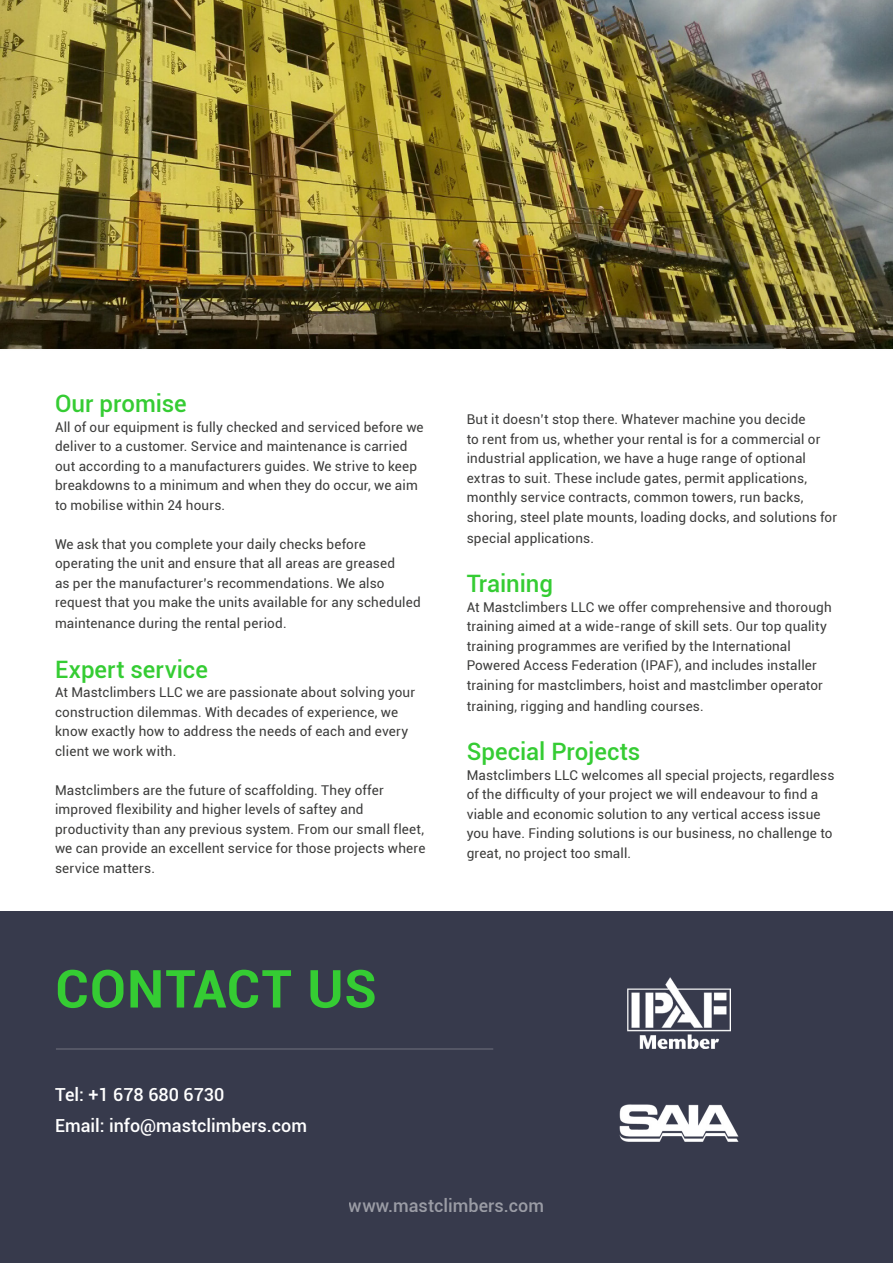
<style>
.page{position:relative;width:893px;height:1263px;background:#fff}
.page>*{position:absolute;margin:0;border:0;box-sizing:border-box;transform-origin:0 0}
.t1{font:700 52.5px "Roboto";letter-spacing:.02em;color:#35cc33}
.t2{font:500 24px "Roboto";color:#35cc33}
.t3{font:500 18px "Roboto";color:#fff}
.t4{font:13.5px/19.5px "Roboto";letter-spacing:.01em;color:#3c3c3b}
</style>
<div class="page">
<div style="left:0;top:911px;width:893px;height:352px;background:#373a4c"></div>
<img style="left:0;top:0;width:893px;height:349px">
<hr style="left:56px;top:1048px;width:437px;height:2px;background:#fff">
<img style="left:627px;top:977px;width:103px;height:71px">
<img style="left:619px;top:1104px;width:120px;height:38px">
<p class="t2" style="left:55px;top:387px;width:133px">Our promise</p>
<p class="t4" style="left:55px;top:417px;width:370px">All of our equipment is fully checked and serviced before we deliver to a customer. Service and maintenance is carried out according to a manufacturers guides. We strive to keep breakdowns to a minimum and when they do occur, we aim to mobilise within 24 hours.</p>
<p class="t4" style="left:55px;top:534px;width:367px">We ask that you complete your daily checks before operating the unit and ensure that all areas are greased<br>as per the manufacturer’s recommendations. We also request that you make the units available for any scheduled</p>
<p class="t4" style="left:55px;top:613px;width:233px">maintenance during the rental period.</p>
<p class="t2" style="left:55px;top:652px;width:154px">Expert service</p>
<p class="t4" style="left:55px;top:682px;width:362px">At Mastclimbers LLC we are passionate about solving your construction dilemmas. With decades of experience, we know exactly how to address the needs of each and every client we work with.</p>
<p class="t4" style="left:55px;top:780px;width:330px">Mastclimbers are the future of scaffolding. They offer improved flexibility and higher levels of saftey and</p>
<p class="t4" style="left:55px;top:819px;width:372px;text-align:justify">productivity than any previous system. From our small fleet, we can provide an excellent service for those projects where service matters.</p>
<p class="t1" style="left:55px;top:952px;width:323px">CONTACT US</p>
<p class="t3" style="left:55px;top:1082px;width:171px">Tel: +1 678 680 6730</p>
<p class="t3" style="left:55px;top:1113px;width:254px">Email: info@mastclimbers.com</p>
<p class="t4" style="left:467px;top:409px;width:372px">But it doesn’t stop there. Whatever machine you decide<br>to rent from us, whether your rental is for a commercial or industrial application, we have a huge range of optional extras to suit. These include gates, permit applications, monthly service contracts, common towers, run backs, shoring, steel plate mounts, loading docks, and solutions for</p>
<p class="t4" style="left:467px;top:527px;width:129px">special applications.</p>
<p class="t2" style="left:467px;top:567px;width:88px">Training</p>
<p class="t4" style="left:467px;top:596px;width:367px">At Mastclimbers LLC we offer comprehensive and thorough training aimed at a wide-range of skill sets. Our top quality training programmes are verified by the International Powered Access Federation (IPAF), and includes installer training for mastclimbers, hoist and mastclimber operator</p>
<p class="t4" style="left:467px;top:695px;width:239px">training, rigging and handling courses.</p>
<p class="t2" style="left:467px;top:735px;width:175px">Special Projects</p>
<p class="t4" style="left:467px;top:764px;width:369px">Mastclimbers LLC welcomes all special projects, regardless of the difficulty of your project we will endeavour to find a viable and economic solution to any vertical access issue you have. Finding solutions is our business, no challenge to great, no project too small.</p>
<h3 class="t3" style="left:349px;top:1192px;width:197px">www.mastclimbers.com</h3>
</div>
